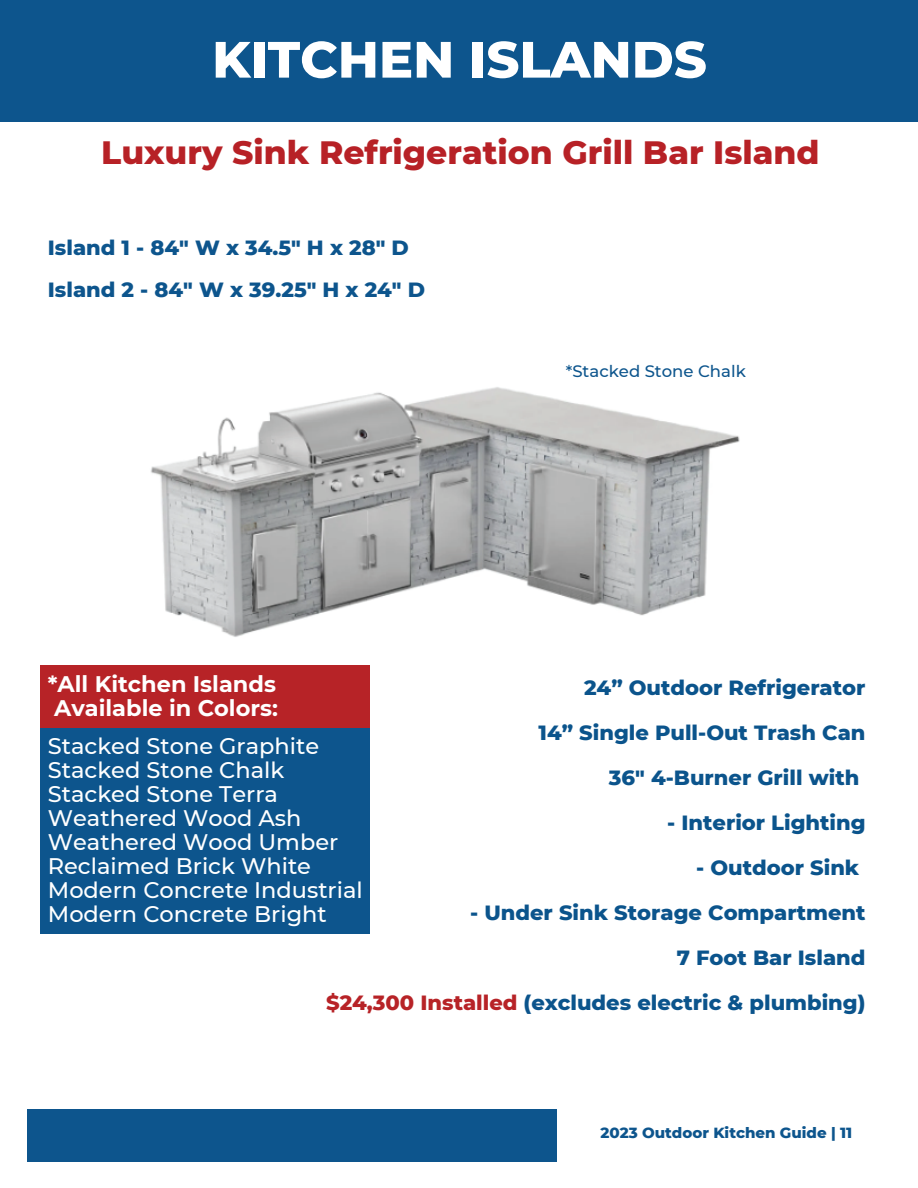
<style>
.page{position:relative;width:918px;height:1188px;background:#fff}
.page>*{position:absolute;margin:0;border:0;box-sizing:border-box;transform-origin:0 0}
.t1{font:800 51px "Montserrat";color:#fff}
.t2{font:800 33px "Montserrat";color:#b72126}
.t3{font:500 22.5px/24px "Montserrat";color:#fff}
.t4{font:700 22.5px/24px "Montserrat";color:#fff}
.t5{font:800 21px/45px "Montserrat";color:#0b548c;text-align:right}
.t6{font:800 21px/42px "Montserrat";color:#0d558d}
.t7{font:500 16.5px "Montserrat";color:#0d558d}
.t8{font:800 15px "Montserrat";color:#0d558d}
.s1{color:#b72327}
</style>
<div class="page">
<div style="left:0;top:0;width:918px;height:121px;background:#0d558d"></div>
<div style="left:27px;top:1109px;width:530px;height:52px;background:#0d558d"></div>
<img style="left:151px;top:387px;width:589px;height:250px">
<div style="left:40px;top:728px;width:330px;height:206px;background:#0d558d"></div>
<div style="left:40px;top:665px;width:330px;height:63px;background:#b72327"></div>
<h1 class="t1" style="left:212px;top:22px;width:496px">KITCHEN ISLANDS</h1>
<h2 class="t2" style="left:101px;top:128px;width:720px">Luxury Sink Refrigeration Grill Bar Island</h2>
<p class="t6" style="left:48px;top:225px;width:379px">Island 1 - 84″ W x 34.5″ H x 28″ D<br>Island 2 - 84″ W x 39.25″ H x 24″ D</p>
<p class="t7" style="left:566px;top:359px;width:182px">*Stacked Stone Chalk</p>
<p class="t4" style="left:48px;top:671px;width:232px">*All Kitchen Islands<br>Available in Colors:</p>
<p class="t3" style="left:48px;top:733px;width:317px">Stacked Stone Graphite<br>Stacked Stone Chalk<br>Stacked Stone Terra<br>Weathered Wood Ash<br>Weathered Wood Umber<br>Reclaimed Brick White<br>Modern Concrete Industrial<br>Modern Concrete Bright</p>
<p class="t5" style="left:539px;top:664px;width:328px">24” Outdoor Refrigerator<br>14” Single Pull-Out Trash Can<br>36" 4-Burner Grill with</p>
<p class="t5" style="left:667px;top:799px;width:200px">- Interior Lighting</p>
<p class="t5" style="left:696px;top:844px;width:165px">- Outdoor Sink</p>
<p class="t5" style="left:326px;top:889px;width:541px">- Under Sink Storage Compartment<br>7 Foot Bar Island<br><span class="s1">$24,300 Installed</span> (excludes electric &amp; plumbing)</p>
<p class="t8" style="left:600px;top:1122px;width:253px">2023 Outdoor Kitchen Guide | 11</p>
</div>
